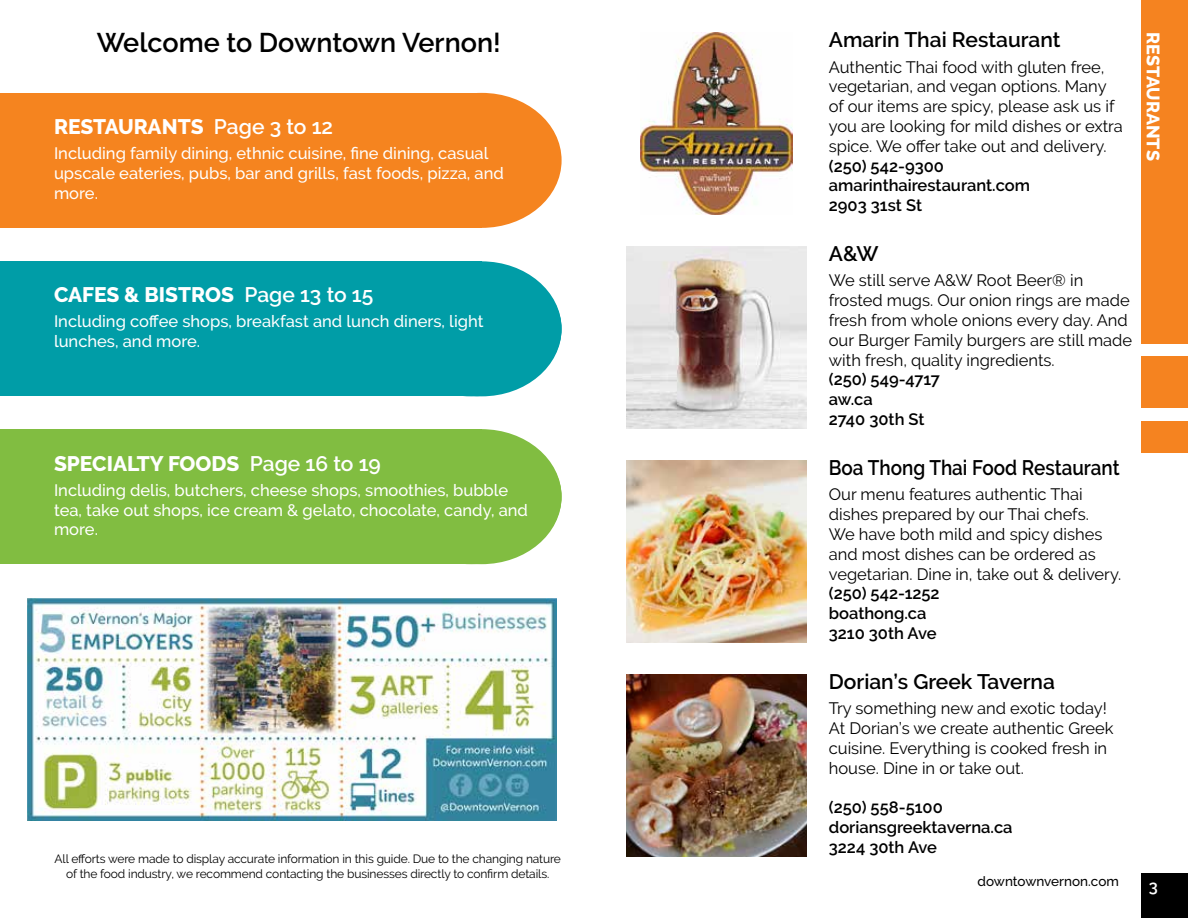
<style>
.page{position:relative;width:1188px;height:918px;background:#fff}
.page>*{position:absolute;margin:0;border:0;box-sizing:border-box;transform-origin:0 0}
.t1{font:600 27px "Raleway";color:#000}
.t2{font:800 21px "Raleway";color:#fff}
.t3{font:600 21px "Raleway";color:#000}
.t4{font:600 21px "Raleway";color:#000;scale:.9 1}
.t5{font:800 18px "Raleway";letter-spacing:-.005em;color:#fff}
.t6{font:16.5px/19.8px "Raleway";color:#000}
.t7{font:500 16.5px/19.8px "Raleway";color:#fff}
.t8{font:600 16.5px/19.8px "Raleway";color:#000}
.t9{font:600 16.5px "Raleway";color:#fff}
.t10{font:500 13.5px "Raleway";color:#000}
.t11{font:12px/14.4px "Raleway";letter-spacing:-.01em;color:#000;text-align:center}
.s1{font-weight:600}
</style>
<div class="page">
<div style="left:1141px;top:0;width:47px;height:344px;background:#f58320"></div>
<div style="left:1141px;top:356px;width:47px;height:52px;background:#f58320"></div>
<div style="left:1141px;top:421px;width:47px;height:32px;background:#f58320"></div>
<div style="left:1141px;top:873px;width:47px;height:45px;background:#000"></div>
<img style="left:640px;top:32px;width:152px;height:182px">
<img style="left:627px;top:246px;width:179px;height:182px">
<img style="left:627px;top:460px;width:179px;height:182px">
<img style="left:627px;top:675px;width:179px;height:181px">
<img style="left:27px;top:598px;width:529px;height:223px">
<div style="left:402px;top:429px;width:160px;height:135px;background:#81bd41;border-radius:50%"></div>
<div style="left:0;top:429px;width:482px;height:135px;background:#81bd41"></div>
<div style="left:402px;top:261px;width:160px;height:135px;background:#009da7;border-radius:50%"></div>
<div style="left:0;top:261px;width:482px;height:135px;background:#009da7"></div>
<div style="left:402px;top:93px;width:160px;height:135px;background:#f5841f;border-radius:50%"></div>
<div style="left:0;top:93px;width:482px;height:135px;background:#f5841f"></div>
<h1 class="t1" style="left:97px;top:27px;width:406px">Welcome to Downtown Vernon!</h1>
<p class="t5" style="left:1163px;top:32px;width:130px;rotate:90deg">RESTAURANTS</p>
<p class="t3" style="left:829px;top:28px;width:233px">Amarin Thai Restaurant</p>
<p class="t6" style="left:829px;top:57px;width:296px">Authentic Thai food with gluten free, vegetarian, and vegan options. Many of our items are spicy, please ask us if you are looking for mild dishes or extra spice. We offer take out and delivery.</p>
<p class="t8" style="left:829px;top:156px;width:203px">(250) 542-9300 amarinthairestaurant.com<br>2903 31st St</p>
<p class="t3" style="left:829px;top:242px;width:51px">A&amp;W</p>
<p class="t6" style="left:829px;top:271px;width:305px">We still serve A&amp;W Root Beer® in frosted mugs. Our onion rings are made fresh from whole onions every day. And our Burger Family burgers are still made with fresh, quality ingredients.</p>
<p class="t8" style="left:829px;top:370px;width:113px">(250) 549-4717 aw.ca<br>2740 30th St</p>
<p class="t4" style="left:829px;top:456px;width:325px">Boa Thong Thai Food Restaurant</p>
<p class="t6" style="left:829px;top:485px;width:294px">Our menu features authentic Thai dishes prepared by our Thai chefs.<br>We have both mild and spicy dishes and most dishes can be ordered as vegetarian. Dine in, take out &amp; delivery.</p>
<p class="t8" style="left:829px;top:584px;width:112px">(250) 542-1252 boathong.ca<br>3210 30th Ave</p>
<p class="t3" style="left:829px;top:670px;width:228px">Dorian’s Greek Taverna</p>
<p class="t6" style="left:829px;top:699px;width:286px">Try something new and exotic today!<br>At Dorian’s we create authentic Greek cuisine. Everything is cooked fresh in house. Dine in or take out.</p>
<p class="t8" style="left:829px;top:798px;width:185px">(250) 558-5100 doriansgreektaverna.ca<br>3224 30th Ave</p>
<p class="t2" style="left:54px;top:115px;width:281px">RESTAURANTS <span class="s1">Page 3 to 12</span></p>
<p class="t7" style="left:54px;top:144px;width:451px">Including family dining, ethnic cuisine, fine dining, casual upscale eateries, pubs, bar and grills, fast foods, pizza, and more.</p>
<p class="t2" style="left:54px;top:283px;width:321px">CAFES &amp; BISTROS <span class="s1">Page 13 to 15</span></p>
<p class="t7" style="left:54px;top:312px;width:431px">Including coffee shops, breakfast and lunch diners, light lunches, and more.</p>
<p class="t2" style="left:54px;top:451px;width:328px">SPECIALTY FOODS <span class="s1">Page 16 to 19</span></p>
<p class="t7" style="left:54px;top:480px;width:475px">Including delis, butchers, cheese shops, smoothies, bubble tea, take out shops, ice cream &amp; gelato, chocolate, candy, and more.</p>
<p class="t11" style="left:55px;top:852px;width:508px">All efforts were made to display accurate information in this guide. Due to the changing nature of the food industry, we recommend contacting the businesses directly to confirm details.</p>
<p class="t10" style="left:978px;top:874px;width:143px">downtownvernon.com</p>
<p class="t9" style="left:1149px;top:877px;width:11px">3</p>
</div>
